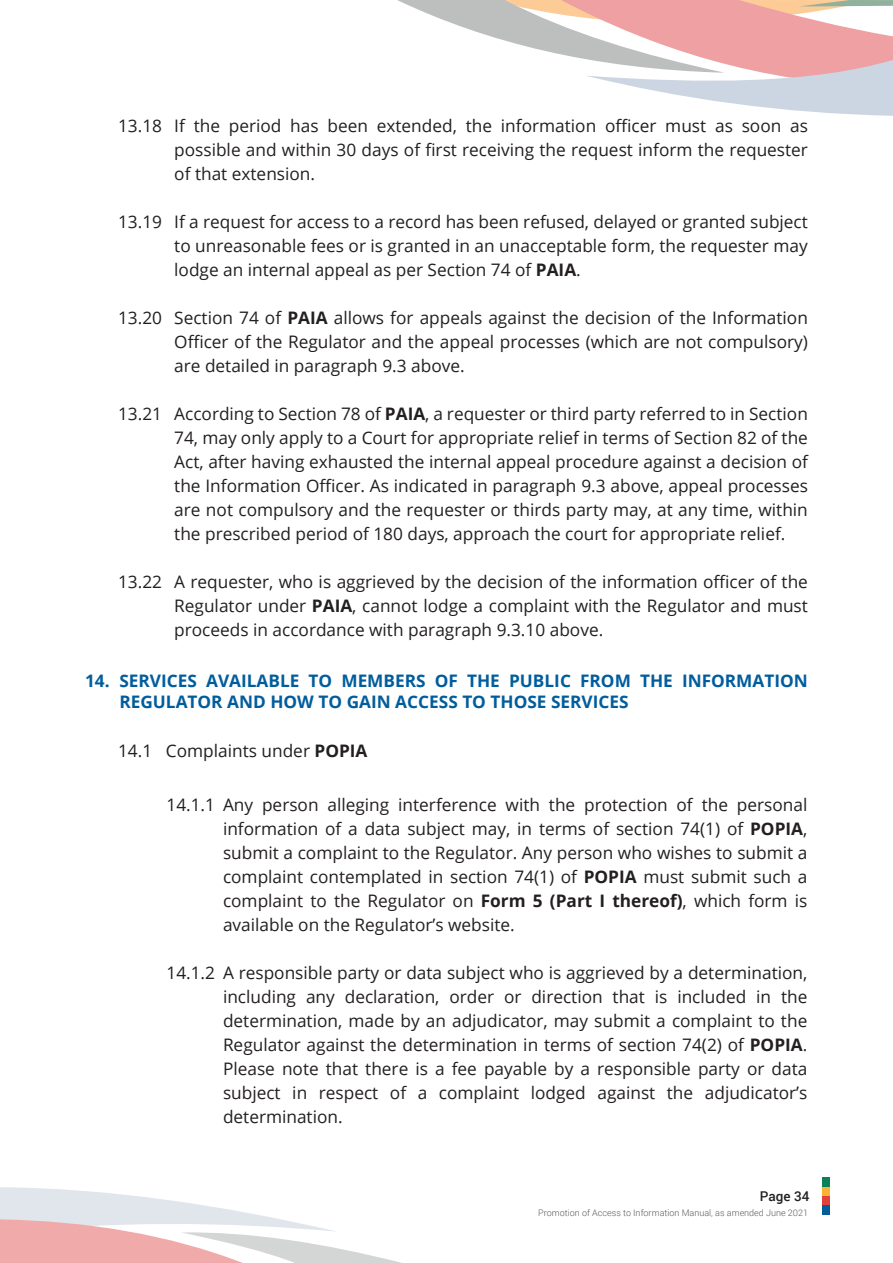
<style>
.page{position:relative;width:893px;height:1263px;background:#fff}
.page>*{position:absolute;margin:0;border:0;box-sizing:border-box;transform-origin:0 0}
.t1{font:17.25px/24px "Open Sans";color:#231f20;text-align:justify}
.t2{font:700 17.25px/21px "Open Sans";color:#005d9d}
.t3{font:500 13.5px "Roboto";color:#231f20}
.t4{font:300 9px "Roboto";color:#58595b}
.s1{font-weight:700}
</style>
<div class="page">
<svg style="left:397px;top:0;width:496px;height:116px"></svg>
<div style="left:822px;top:1196px;width:8px;height:9px;background:#e3413c"></div>
<div style="left:822px;top:1205px;width:8px;height:10px;background:#045d99"></div>
<div style="left:822px;top:1186px;width:8px;height:10px;background:#fab332"></div>
<div style="left:822px;top:1177px;width:8px;height:9px;background:#0e8058"></div>
<svg style="left:0;top:1187px;width:401px;height:76px"></svg>
<p class="t2" style="left:85px;top:670px;width:26px">14.</p>
<p class="t1" style="left:174px;top:113px;width:635px">If the period has been extended, the information officer must as soon as possible and within 30 days of first receiving the request inform the requester of that extension.</p>
<p class="t1" style="left:174px;top:209px;width:635px">If a request for access to a record has been refused, delayed or granted subject to unreasonable fees or is granted in an unacceptable form, the requester may lodge an internal appeal as per Section 74 of <span class="s1">PAIA</span>.</p>
<p class="t1" style="left:174px;top:305px;width:635px">Section 74 of <span class="s1">PAIA</span> allows for appeals against the decision of the Information Officer of the Regulator and the appeal processes (which are not compulsory) are detailed in paragraph 9.3 above.</p>
<p class="t1" style="left:174px;top:401px;width:635px">According to Section 78 of <span class="s1">PAIA</span>, a requester or third party referred to in Section 74, may only apply to a Court for appropriate relief in terms of Section 82 of the Act, after having exhausted the internal appeal procedure against a decision of the Information Officer. As indicated in paragraph 9.3 above, appeal processes are not compulsory and the requester or thirds party may, at any time, within the prescribed period of 180 days, approach the court for appropriate relief.</p>
<p class="t1" style="left:174px;top:569px;width:635px">A requester, who is aggrieved by the decision of the information officer of the Regulator under <span class="s1">PAIA</span>, cannot lodge a complaint with the Regulator and must proceeds in accordance with paragraph 9.3.10 above.</p>
<p class="t2" style="left:119px;top:670px;width:690px">SERVICES AVAILABLE TO MEMBERS OF THE PUBLIC FROM THE INFORMATION<br>REGULATOR AND HOW TO GAIN ACCESS TO THOSE SERVICES</p>
<p class="t1" style="left:118px;top:738px;width:251px">14.1 Complaints under <span class="s1">POPIA</span></p>
<p class="t1" style="left:166px;top:792px;width:50px">14.1.1</p>
<p class="t1" style="left:118px;top:113px;width:46px">13.18</p>
<p class="t1" style="left:118px;top:209px;width:46px">13.19</p>
<p class="t1" style="left:118px;top:305px;width:46px">13.20</p>
<p class="t1" style="left:118px;top:401px;width:46px">13.21</p>
<p class="t1" style="left:118px;top:569px;width:46px">13.22</p>
<p class="t1" style="left:223px;top:792px;width:586px">Any person alleging interference with the protection of the personal information of a data subject may, in terms of section 74(1) of <span class="s1">POPIA</span>, submit a complaint to the Regulator. Any person who wishes to submit a complaint contemplated in section 74(1) of <span class="s1">POPIA</span> must submit such a complaint to the Regulator on <span class="s1">Form 5 (Part I thereof)</span>, which form is available on the Regulator’s website.</p>
<p class="t1" style="left:223px;top:960px;width:586px">A responsible party or data subject who is aggrieved by a determination, including any declaration, order or direction that is included in the determination, made by an adjudicator, may submit a complaint to the Regulator against the determination in terms of section 74(2) of <span class="s1">POPIA</span>.<br>Please note that there is a fee payable by a responsible party or data subject in respect of a complaint lodged against the adjudicator’s determination.</p>
<p class="t1" style="left:166px;top:960px;width:50px">14.1.2</p>
<p class="t3" style="left:760px;top:1186px;width:51px">Page 34</p>
<p class="t4" style="left:538px;top:1206px;width:271px">Promotion of Access to Information Manual, as amended June 2021</p>
</div>
